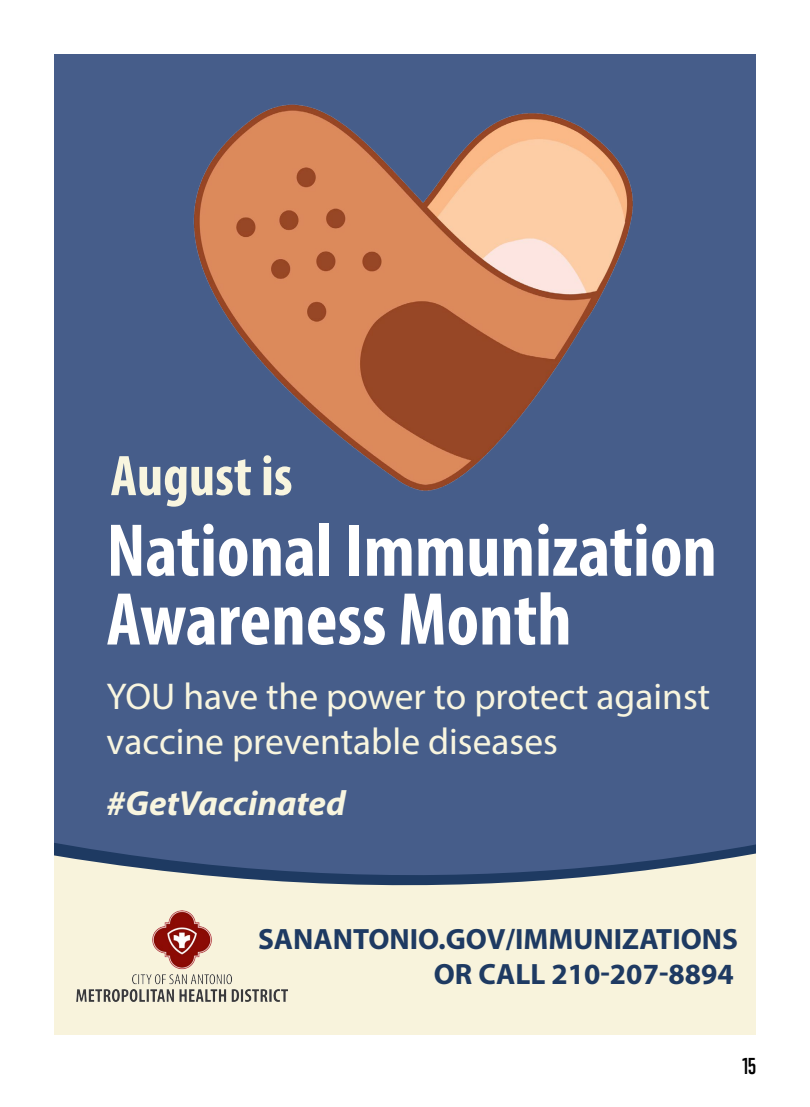
<style>
.page{position:relative;width:810px;height:1107px;background:#fff}
.page>*{position:absolute;margin:0;border:0;box-sizing:border-box;transform-origin:0 0}
.t1{font:700 condensed 75.45px/68.8px "Myriad Pro";color:#fff}
.t2{font:700 condensed 57.75px "Myriad Pro";color:#f8f5df}
.t3{font:37.35px/44.8px "Myriad Pro";color:#f8f5df}
.t4{font:italic 700 34.95px "Myriad Pro";color:#f8f5df}
.t5{font:700 29.4px/35.2px "Myriad Pro";color:#1e3a62;text-align:right}
.t6{font:700 21px "Trump Gothic Pro";color:#000}
</style>
<div class="page">
<div style="left:54px;top:54px;width:702px;height:742px;background:#465d8a"></div>
<div style="left:54px;top:796px;width:702px;height:14px;background:#465d8a"></div>
<svg style="left:54px;top:810px;width:702px;height:225px;background:#bbbfbe"></svg>
<img style="left:177px;top:54px;width:463px;height:437px">
<img style="left:76px;top:910px;width:212px;height:92px">
<h2 class="t2" style="left:111px;top:440px;width:184px">August is</h2>
<h1 class="t1" style="left:107px;top:515px;width:612px">National Immunization<br>Awareness Month</h1>
<p class="t3" style="left:107px;top:673px;width:605px">YOU have the power to protect against vaccine preventable diseases</p>
<p class="t4" style="left:107px;top:781px;width:241px">#GetVaccinated</p>
<p class="t5" style="left:258px;top:920px;width:482px">SANANTONIO.GOV/IMMUNIZATIONS<br>OR CALL 210-207-8894</p>
<p class="t6" style="left:742px;top:1053px;width:15px">15</p>
</div>
